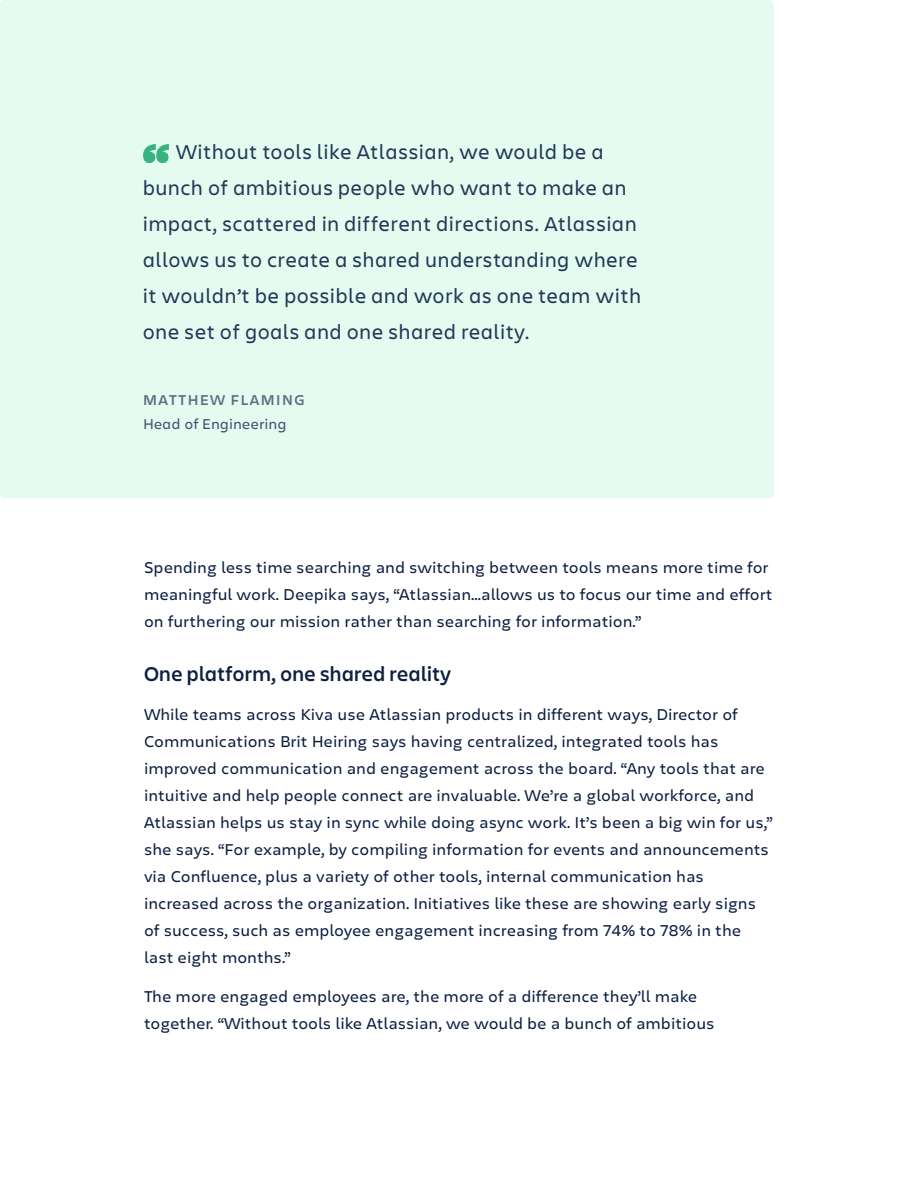
<style>
.page{position:relative;width:918px;height:1188px;background:#fff}
.page>*{position:absolute;margin:0;border:0;box-sizing:border-box;transform-origin:0 0}
.t1{font:21px/36px "Charlie Display";letter-spacing:.05em;color:#253858}
.t2{font:600 21px "Charlie Display";letter-spacing:.025em;color:#0c1f41}
.t3{font:16.5px/27px "Charlie Text";color:#0c1f41}
.t4{font:15px "Charlie Text";color:#42526e}
.t5{font:600 15px "Charlie Display";letter-spacing:.1em;color:#5e6c84}
</style>
<div class="page">
<div style="left:0;top:0;width:774px;height:498px;background:#e3fcef;border-radius:4px"></div>
<svg style="left:143px;top:144px;width:26px;height:19px"></svg>
<p class="t1" style="left:143px;top:133px;width:499px;text-indent:33px">Without tools like Atlassian, we would be a bunch of ambitious people who want to make an impact, scattered in different directions. Atlassian allows us to create a shared understanding where it wouldn’t be possible and work as one team with one set of goals and one shared reality.</p>
<p class="t5" style="left:143px;top:389px;width:163px">MATTHEW FLAMING</p>
<p class="t4" style="left:143px;top:413px;width:145px">Head of Engineering</p>
<p class="t3" style="left:144px;top:553px;width:630px">Spending less time searching and switching between tools means more time for meaningful work. Deepika says, “Atlassian…allows us to focus our time and effort on furthering our mission rather than searching for information.”</p>
<p class="t2" style="left:144px;top:659px;width:309px">One platform, one shared reality</p>
<p class="t3" style="left:144px;top:700px;width:630px">While teams across Kiva use Atlassian products in different ways, Director of Communications Brit Heiring says having centralized, integrated tools has improved communication and engagement across the board. “Any tools that are intuitive and help people connect are invaluable. We’re a global workforce, and Atlassian helps us stay in sync while doing async work. It’s been a big win for us,” she says. “For example, by compiling information for events and announcements via Confluence, plus a variety of other tools, internal communication has increased across the organization. Initiatives like these are showing early signs of success, such as employee engagement increasing from 74% to 78% in the last eight months.”</p>
<p class="t3" style="left:144px;top:982px;width:572px">The more engaged employees are, the more of a difference they’ll make together. “Without tools like Atlassian, we would be a bunch of ambitious</p>
</div>
